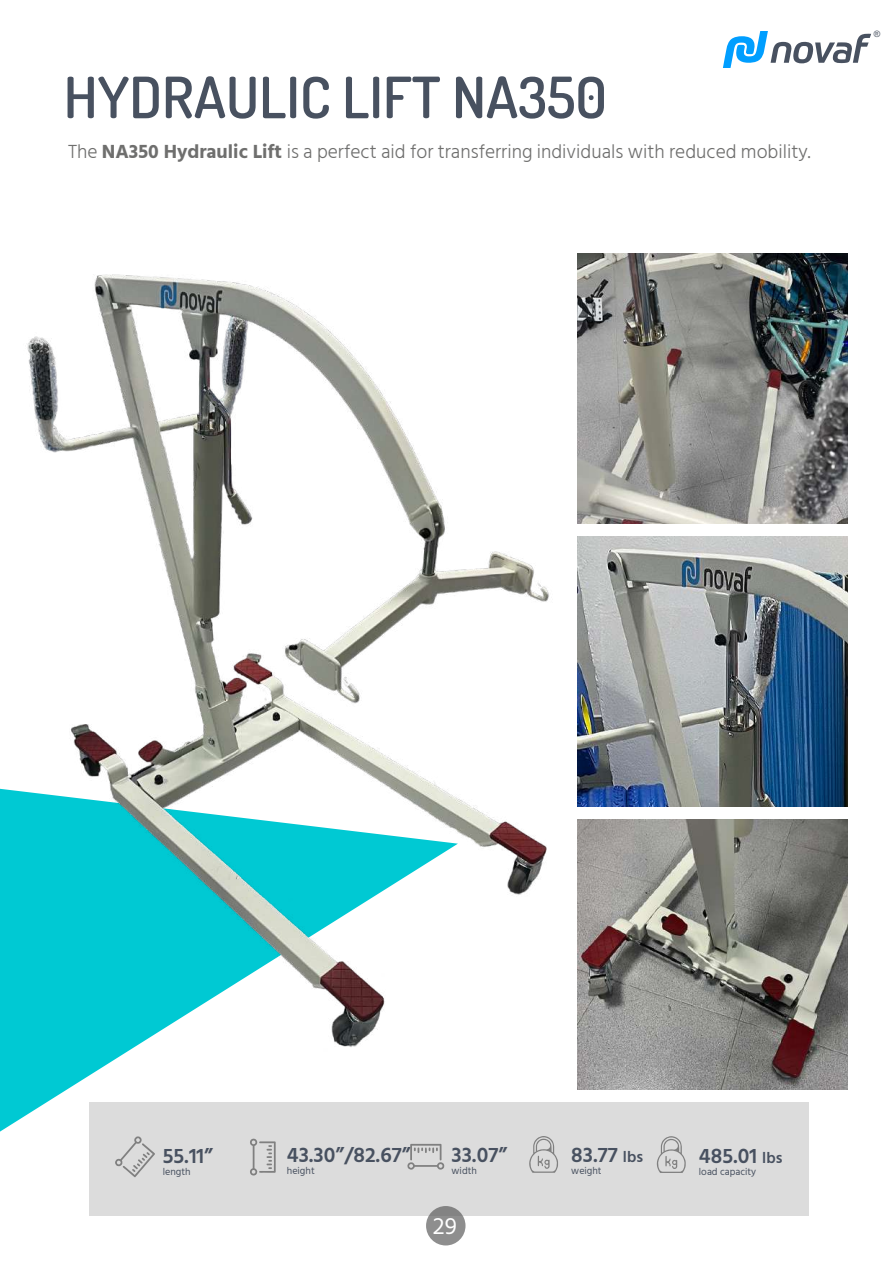
<style>
.page{position:relative;width:893px;height:1263px;background:#fff}
.page>*{position:absolute;margin:0;border:0;box-sizing:border-box;transform-origin:0 0}
.t1{font:600 57px "Dosis";color:#485160}
.t2{font:24px "Hind Siliguri";color:#fff}
.t3{font:600 21.3px "Hind Siliguri";color:#485160}
.t4{font:300 19.5px "Hind Siliguri";color:#6f6f6e}
.t5{font:10.05px "Hind Siliguri";color:#485160}
.t6{font:8.7px "Arial";color:#485160}
.s1{font-weight:700}
.s2{font-size:15.75px}
</style>
<div class="page">
<svg style="left:0;top:789px;width:119px;height:342px;fill:#00c9d3"></svg>
<svg style="left:723px;top:31px;width:148px;height:37px"></svg>
<div style="left:89px;top:1102px;width:720px;height:113px;background:#dcdcdc"></div>
<svg style="left:529px;top:1136px;width:29px;height:37px"></svg>
<svg style="left:657px;top:1136px;width:29px;height:37px"></svg>
<svg style="left:250px;top:1138px;width:26px;height:38px"></svg>
<svg style="left:115px;top:1136px;width:40px;height:41px"></svg>
<svg style="left:407px;top:1144px;width:37px;height:26px"></svg>
<img style="left:17px;top:274px;width:532px;height:783px">
<img style="left:577px;top:253px;width:271px;height:270px">
<img style="left:577px;top:819px;width:271px;height:270px">
<img style="left:577px;top:536px;width:271px;height:270px">
<div style="left:426px;top:1206px;width:39px;height:39px;background:#8e8e8e;border-radius:50%"></div>
<h1 class="t1" style="left:64px;top:60px;width:544px">HYDRAULIC LIFT NA350</h1>
<p class="t4" style="left:68px;top:140px;width:744px">The <span class="s1">NA350 Hydraulic Lift</span> is a perfect aid for transferring individuals with reduced mobility.</p>
<p class="t6" style="left:874px;top:28px;width:8px">®</p>
<p class="t3" style="left:163px;top:1140px;width:52px">55.11”</p>
<p class="t5" style="left:163px;top:1164px;width:29px">length</p>
<p class="t3" style="left:287px;top:1139px;width:125px">43.30”/82.67”</p>
<p class="t5" style="left:287px;top:1164px;width:29px">height</p>
<p class="t3" style="left:452px;top:1139px;width:57px">33.07”</p>
<p class="t5" style="left:452px;top:1164px;width:27px">width</p>
<p class="t2" style="left:433px;top:1209px;width:25px">29</p>
<p class="t3" style="left:571px;top:1139px;width:73px">83.77 <span class="s2">lbs</span></p>
<p class="t5" style="left:571px;top:1164px;width:32px">weight</p>
<p class="t3" style="left:699px;top:1140px;width:85px">485.01 <span class="s2">lbs</span></p>
<p class="t5" style="left:699px;top:1164px;width:59px">load capacity</p>
</div>
